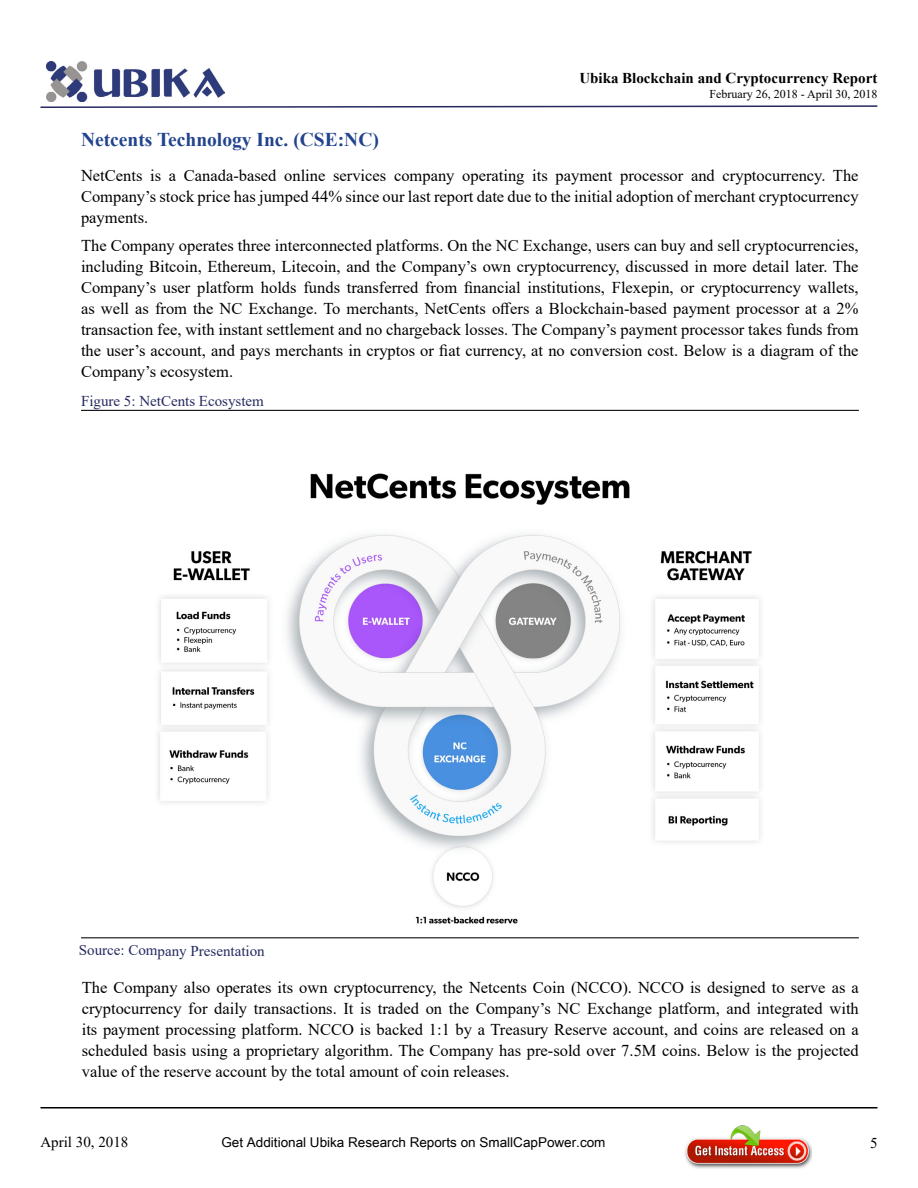
<style>
.page{position:relative;width:918px;height:1188px;background:#fff}
.page>*{position:absolute;margin:0;border:0;box-sizing:border-box;transform-origin:0 0}
.t1{font:700 19.5px "Times New Roman";color:#22438d}
.t2{font:16.5px/21px "Times New Roman";color:#000;text-align:justify}
.t3{font:15px "Times New Roman";color:#252960}
.t4{font:700 15px "Times New Roman";color:#000}
.t5{font:15px "Times New Roman";color:#000}
.t6{font:13.5px "Arial Unicode MS";color:#000101}
.t7{font:12px "Times New Roman";color:#000}
</style>
<div class="page">
<img style="left:47px;top:61px;width:178px;height:41px">
<svg style="left:40px;top:105px;width:838px;height:3px"></svg>
<hr style="left:40px;top:1107px;width:838px;height:1px;background:#000">
<hr style="left:81px;top:410px;width:778px;height:1px;background:#000">
<hr style="left:81px;top:937px;width:778px;height:1px;background:#000">
<img style="left:158px;top:473px;width:603px;height:451px">
<img style="left:685px;top:1126px;width:127px;height:43px">
<p class="t4" style="left:579px;top:68px;width:300px">Ubika Blockchain and Cryptocurrency Report</p>
<p class="t7" style="left:709px;top:85px;width:169px">February 26, 2018 - April 30, 2018</p>
<p class="t1" style="left:81px;top:126px;width:299px">Netcents Technology Inc. (CSE:NC)</p>
<p class="t2" style="left:81px;top:164px;width:779px">NetCents is a Canada-based online services company operating its payment processor and cryptocurrency. The Company’s stock price has jumped 44% since our last report date due to the initial adoption of merchant cryptocurrency payments.</p>
<p class="t2" style="left:81px;top:234px;width:779px">The Company operates three interconnected platforms. On the NC Exchange, users can buy and sell cryptocurrencies, including Bitcoin, Ethereum, Litecoin, and the Company’s own cryptocurrency, discussed in more detail later. The Company’s user platform holds funds transferred from financial institutions, Flexepin, or cryptocurrency wallets, as well as from the NC Exchange. To merchants, NetCents offers a Blockchain-based payment processor at a 2% transaction fee, with instant settlement and no chargeback losses. The Company’s payment processor takes funds from the user’s account, and pays merchants in cryptos or fiat currency, at no conversion cost. Below is a diagram of the Company’s ecosystem.</p>
<p class="t3" style="left:81px;top:390px;width:184px">Figure 5: NetCents Ecosystem</p>
<p class="t3" style="left:79px;top:940px;width:187px">Source: Company Presentation</p>
<p class="t2" style="left:82px;top:976px;width:779px">The Company also operates its own cryptocurrency, the Netcents Coin (NCCO). NCCO is designed to serve as a cryptocurrency for daily transactions. It is traded on the Company’s NC Exchange platform, and integrated with its payment processing platform. NCCO is backed 1:1 by a Treasury Reserve account, and coins are released on a scheduled basis using a proprietary algorithm. The Company has pre-sold over 7.5M coins. Below is the projected value of the reserve account by the total amount of coin releases.</p>
<p class="t5" style="left:40px;top:1132px;width:89px">April 30, 2018</p>
<p class="t5" style="left:870px;top:1132px;width:9px">5</p>
<p class="t6" style="left:221px;top:1133px;width:386px">Get Additional Ubika Research Reports on SmallCapPower.com</p>
</div>
